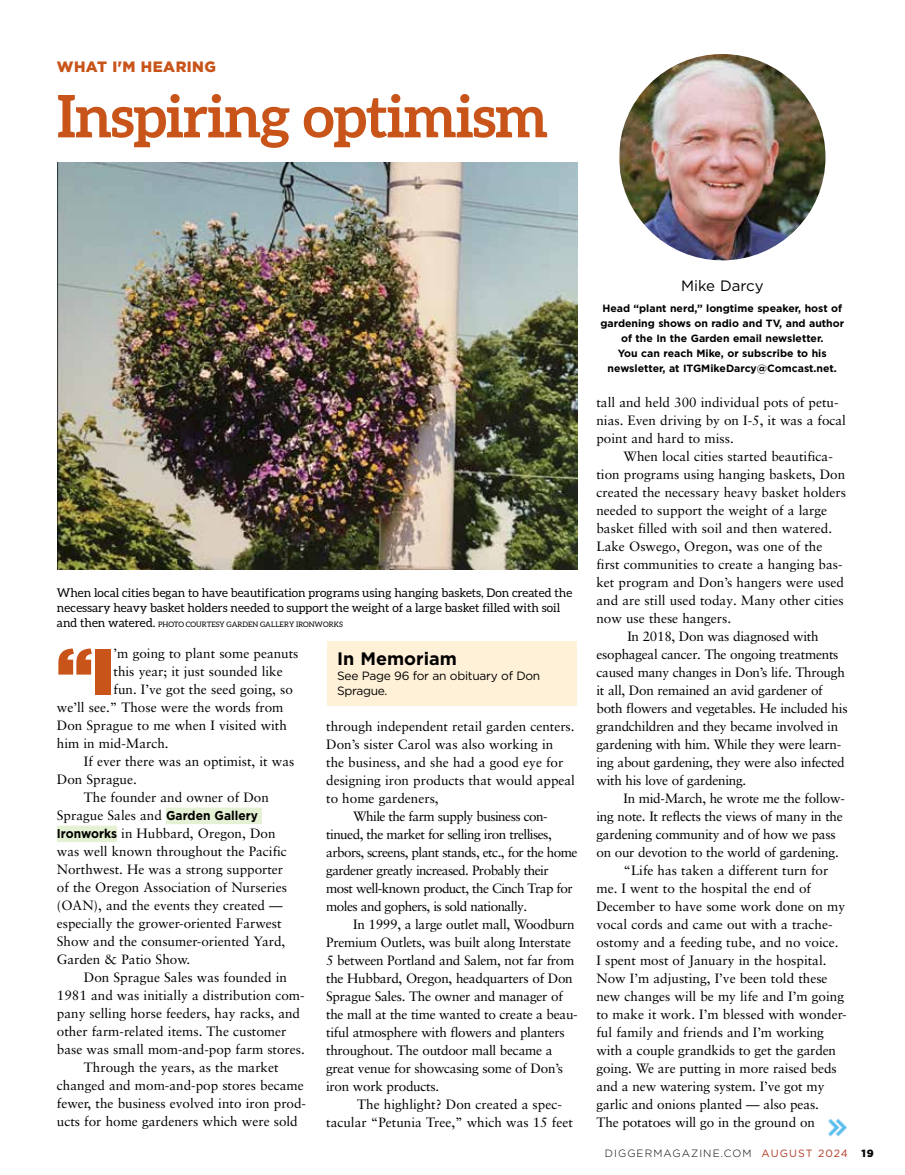
<style>
.page{position:relative;width:905px;height:1175px;background:#fff}
.page>*{position:absolute;margin:0;border:0;box-sizing:border-box;transform-origin:0 0}
.t1{font:900 64.95px "Gotham";color:#c8541a}
.t2{font:700 58.5px "Aleo";letter-spacing:-.02em;color:#c8541a}
.t3{font:700 18px "Gotham";color:#000}
.t4{font:900 15px "Gotham";letter-spacing:.03em;color:#c8541a}
.t5{font:15px "Gotham";color:#000}
.t6{font:13.5px/18px "Sabon LT Pro";color:#000}
.t7{font:13.5px "Sabon LT Pro";letter-spacing:-.02em;color:#000}
.t8{font:13.5px "Sabon LT Pro";letter-spacing:-.04em;color:#000}
.t9{font:12px/15px "Aleo";color:#000}
.t10{font:12px/15px "Gotham";letter-spacing:-.025em;color:#000}
.t11{font:700 10.5px/15px "Gotham";color:#000;text-align:center}
.t12{font:300 10.5px "Gotham";letter-spacing:.1em;color:#000}
.t13{font:900 10.5px "Gotham";color:#000}
.t14{font:7.5px "Aleo";color:#000}
.s1{font-size:12px}
.s2{font-family:"Gotham";font-weight:700;font-size:12.75px}
.s3{font-weight:400;color:#b03823}
</style>
<div class="page">
<div style="left:327px;top:641px;width:249px;height:65px;background:#fff0d8"></div>
<img style="left:619px;top:54px;width:206px;height:206px;border-radius:103px">
<div style="left:166px;top:807px;width:96px;height:17px;background:#e5f1d4"></div>
<div style="left:57px;top:825px;width:60px;height:17px;background:#e5f1d4"></div>
<img style="left:57px;top:162px;width:521px;height:407px">
<img style="left:828px;top:1118px;width:19px;height:19px">
<p class="t4" style="left:57px;top:56px;width:161px">WHAT I'M HEARING</p>
<h2 class="t2" style="left:57px;top:83px;width:493px">Inspiring optimism</h2>
<p class="t9" style="left:57px;top:585px;width:517px">When local cities began to have beautification programs using hanging baskets, Don created the necessary heavy basket holders needed to support the weight of a large basket filled with soil</p>
<p class="t14" style="left:57px;top:620px;width:287px"><span class="s1">and then watered.</span> PHOTO COURTESY GARDEN GALLERY IRONWORKS</p>
<h3 class="t3" style="left:337px;top:646px;width:121px">In Memoriam</h3>
<p class="t10" style="left:337px;top:668px;width:205px">See Page 96 for an obituary of Don<br>Sprague.</p>
<p class="t6" style="left:326px;top:716px;width:250px">through independent retail garden centers.</p>
<p class="t6" style="left:326px;top:734px;width:229px">Don’s sister Carol was also working in</p>
<p class="t6" style="left:326px;top:752px;width:239px">the business, and she had a good eye for</p>
<p class="t6" style="left:326px;top:770px;width:250px">designing iron products that would appeal</p>
<p class="t6" style="left:326px;top:788px;width:114px">to home gardeners,</p>
<p class="t8" style="left:353px;top:807px;width:196px">While the farm supply business con-</p>
<p class="t8" style="left:326px;top:825px;width:227px">tinued, the market for selling iron trellises,</p>
<p class="t8" style="left:326px;top:843px;width:253px">arbors, screens, plant stands, etc., for the home</p>
<p class="t8" style="left:326px;top:861px;width:224px">gardener greatly increased. Probably their</p>
<p class="t8" style="left:326px;top:879px;width:248px">most well-known product, the Cinch Trap for</p>
<p class="t8" style="left:326px;top:897px;width:202px">moles and gophers, is sold nationally.</p>
<p class="t7" style="left:353px;top:915px;width:223px">In 1999, a large outlet mall, Woodburn</p>
<p class="t7" style="left:326px;top:933px;width:246px">Premium Outlets, was built along Interstate</p>
<p class="t7" style="left:326px;top:951px;width:250px">5 between Portland and Salem, not far from</p>
<p class="t7" style="left:326px;top:969px;width:248px">the Hubbard, Oregon, headquarters of Don</p>
<p class="t7" style="left:326px;top:987px;width:238px">Sprague Sales. The owner and manager of</p>
<p class="t7" style="left:326px;top:1005px;width:253px">the mall at the time wanted to create a beau-</p>
<p class="t7" style="left:326px;top:1023px;width:240px">tiful atmosphere with flowers and planters</p>
<p class="t7" style="left:326px;top:1041px;width:228px">throughout. The outdoor mall became a</p>
<p class="t7" style="left:326px;top:1059px;width:238px">great venue for showcasing some of Don’s</p>
<p class="t7" style="left:326px;top:1077px;width:114px">iron work products.</p>
<p class="t6" style="left:357px;top:1094px;width:206px">The highlight? Don created a spec-</p>
<p class="t6" style="left:326px;top:1112px;width:248px">tacular “Petunia Tree,” which was 15 feet</p>
<h1 class="t1" style="left:57px;top:624px;width:58px">“I</h1>
<p class="t6" style="left:113px;top:644px;width:186px">’m going to plant some peanuts</p>
<p class="t6" style="left:113px;top:662px;width:171px">this year; it just sounded like</p>
<p class="t6" style="left:113px;top:680px;width:181px">fun. I’ve got the seed going, so</p>
<p class="t6" style="left:57px;top:698px;width:228px">we’ll see.” Those were the words from</p>
<p class="t6" style="left:57px;top:716px;width:231px">Don Sprague to me when I visited with</p>
<p class="t6" style="left:57px;top:734px;width:113px">him in mid-March.</p>
<p class="t6" style="left:84px;top:752px;width:212px">If ever there was an optimist, it was</p>
<p class="t6" style="left:57px;top:770px;width:81px">Don Sprague.</p>
<p class="t6" style="left:84px;top:788px;width:186px">The founder and owner of Don</p>
<p class="t6" style="left:57px;top:806px;width:202px">Sprague Sales and <span class="s2">Garden Gallery</span></p>
<p class="t6" style="left:57px;top:824px;width:220px"><span class="s2">Ironworks</span> in Hubbard, Oregon, Don</p>
<p class="t6" style="left:57px;top:842px;width:231px">was well known throughout the Pacific</p>
<p class="t6" style="left:57px;top:860px;width:228px">Northwest. He was a strong supporter</p>
<p class="t6" style="left:57px;top:878px;width:231px">of the Oregon Association of Nurseries</p>
<p class="t6" style="left:57px;top:896px;width:227px">(OAN), and the events they created —</p>
<p class="t6" style="left:57px;top:914px;width:226px">especially the grower-oriented Farwest</p>
<p class="t6" style="left:57px;top:932px;width:230px">Show and the consumer-oriented Yard,</p>
<p class="t6" style="left:57px;top:950px;width:135px">Garden &amp; Patio Show.</p>
<p class="t6" style="left:84px;top:968px;width:204px">Don Sprague Sales was founded in</p>
<p class="t6" style="left:57px;top:986px;width:249px">1981 and was initially a distribution com-</p>
<p class="t6" style="left:57px;top:1004px;width:245px">pany selling horse feeders, hay racks, and</p>
<p class="t6" style="left:57px;top:1022px;width:231px">other farm-related items. The customer</p>
<p class="t6" style="left:57px;top:1040px;width:249px">base was small mom-and-pop farm stores.</p>
<p class="t6" style="left:84px;top:1058px;width:196px">Through the years, as the market</p>
<p class="t6" style="left:57px;top:1076px;width:248px">changed and mom-and-pop stores became</p>
<p class="t6" style="left:57px;top:1094px;width:251px">fewer, the business evolved into iron prod-</p>
<p class="t6" style="left:57px;top:1112px;width:242px">ucts for home gardeners which were sold</p>
<p class="t5" style="left:681px;top:276px;width:84px">Mike Darcy</p>
<p class="t11" style="left:600px;top:301px;width:245px">Head “plant nerd,” longtime speaker, host of gardening shows on radio and TV, and author of the In the Garden email newsletter.<br>You can reach Mike, or subscribe to his newsletter, at ITGMikeDarcy@Comcast.net.</p>
<p class="t6" style="left:596px;top:392px;width:251px">tall and held 300 individual pots of petu&shy;nias. Even driving by on I-5, it was a focal point and hard to miss.</p>
<p class="t6" style="left:623px;top:446px;width:211px">When local cities started beautifica-</p>
<p class="t6" style="left:596px;top:464px;width:250px">tion programs using hanging baskets, Don</p>
<p class="t6" style="left:596px;top:482px;width:251px">created the necessary heavy basket holders</p>
<p class="t6" style="left:596px;top:500px;width:232px">needed to support the weight of a large</p>
<p class="t6" style="left:596px;top:518px;width:237px">basket filled with soil and then watered.</p>
<p class="t6" style="left:596px;top:536px;width:227px">Lake Oswego, Oregon, was one of the</p>
<p class="t6" style="left:596px;top:554px;width:248px">first communities to create a hanging bas-</p>
<p class="t6" style="left:596px;top:572px;width:249px">ket program and Don’s hangers were used</p>
<p class="t6" style="left:596px;top:590px;width:249px">and are still used today. Many other cities</p>
<p class="t6" style="left:596px;top:608px;width:136px">now use these hangers.</p>
<p class="t7" style="left:627px;top:627px;width:193px">In 2018, Don was diagnosed with</p>
<p class="t7" style="left:596px;top:645px;width:243px">esophageal cancer. The ongoing treatments</p>
<p class="t7" style="left:596px;top:663px;width:250px">caused many changes in Don’s life. Through</p>
<p class="t7" style="left:596px;top:681px;width:228px">it all, Don remained an avid gardener of</p>
<p class="t7" style="left:596px;top:699px;width:252px">both flowers and vegetables. He included his</p>
<p class="t7" style="left:596px;top:717px;width:243px">grandchildren and they became involved in</p>
<p class="t7" style="left:596px;top:735px;width:246px">gardening with him. While they were learn-</p>
<p class="t7" style="left:596px;top:753px;width:249px">ing about gardening, they were also infected</p>
<p class="t7" style="left:596px;top:771px;width:151px">with his love of gardening.</p>
<p class="t7" style="left:623px;top:789px;width:223px">In mid-March, he wrote me the follow-</p>
<p class="t7" style="left:596px;top:807px;width:248px">ing note. It reflects the views of many in the</p>
<p class="t7" style="left:596px;top:825px;width:241px">gardening community and of how we pass</p>
<p class="t7" style="left:596px;top:843px;width:244px">on our devotion to the world of gardening.</p>
<p class="t6" style="left:623px;top:860px;width:206px">“Life has taken a different turn for</p>
<p class="t6" style="left:596px;top:878px;width:216px">me. I went to the hospital the end of</p>
<p class="t6" style="left:596px;top:896px;width:250px">December to have some work done on my</p>
<p class="t6" style="left:596px;top:914px;width:237px">vocal cords and came out with a trache-</p>
<p class="t6" style="left:596px;top:932px;width:243px">ostomy and a feeding tube, and no voice.</p>
<p class="t6" style="left:596px;top:950px;width:231px">I spent most of January in the hospital.</p>
<p class="t6" style="left:596px;top:968px;width:233px">Now I’m adjusting, I’ve been told these</p>
<p class="t6" style="left:596px;top:986px;width:249px">new changes will be my life and I’m going</p>
<p class="t6" style="left:596px;top:1004px;width:252px">to make it work. I’m blessed with wonder-</p>
<p class="t6" style="left:596px;top:1022px;width:229px">ful family and friends and I’m working</p>
<p class="t6" style="left:596px;top:1040px;width:241px">with a couple grandkids to get the garden</p>
<p class="t6" style="left:596px;top:1058px;width:242px">going. We are putting in more raised beds</p>
<p class="t6" style="left:596px;top:1076px;width:229px">and a new watering system. I’ve got my</p>
<p class="t6" style="left:596px;top:1094px;width:224px">garlic and onions planted — also peas.</p>
<p class="t6" style="left:596px;top:1112px;width:220px">The potatoes will go in the ground on</p>
<p class="t12" style="left:605px;top:1146px;width:244px">DIGGERMAGAZINE.COM <span class="s3">AUGUST 2024</span></p>
<p class="t13" style="left:861px;top:1145px;width:14px">19</p>
</div>
